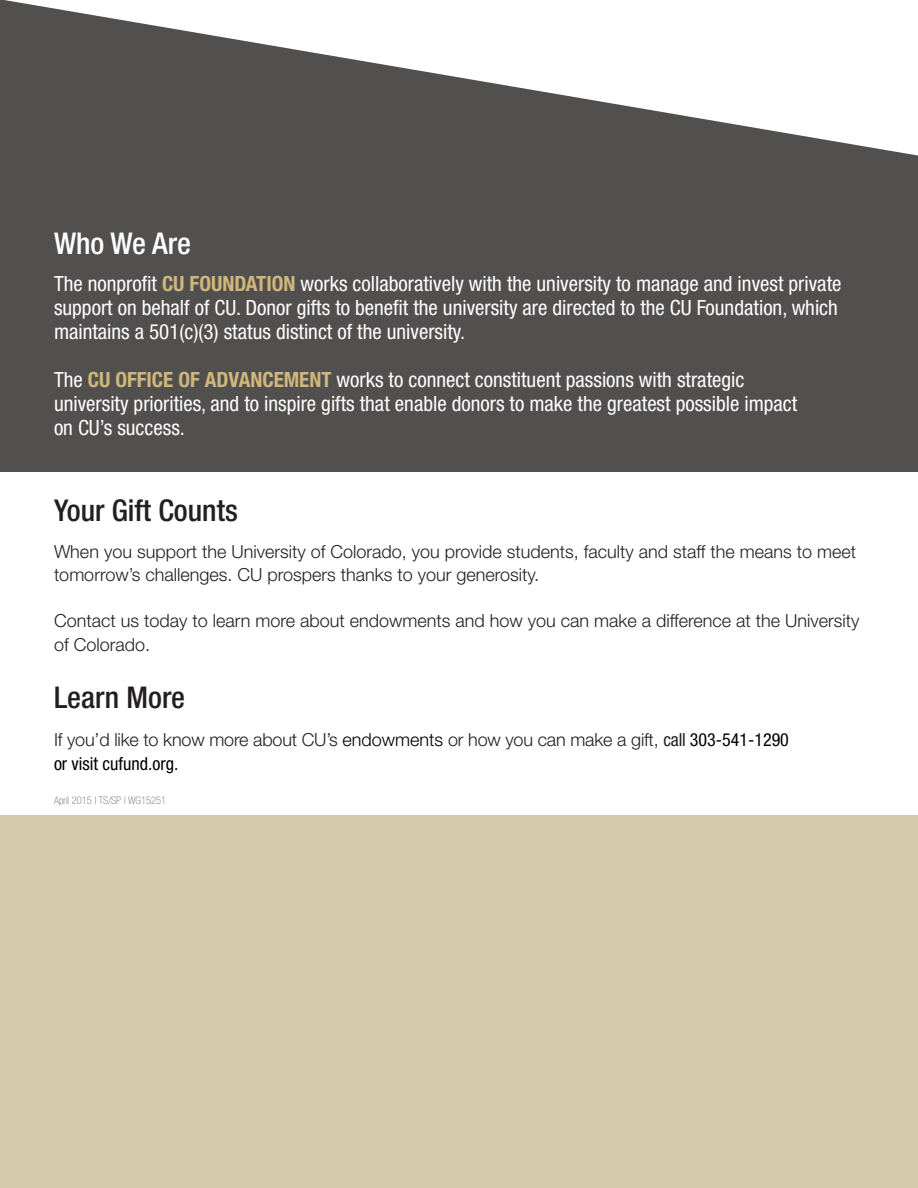
<style>
.page{position:relative;width:918px;height:1188px;background:#fff}
.page>*{position:absolute;margin:0;border:0;box-sizing:border-box;transform-origin:0 0}
.body{font:500 condensed 30px "Helvetica Neue LT Std";color:#231f20}
.body-2{font:500 condensed 30px "Helvetica Neue LT Std";color:#fff}
.body-3{font:condensed 21px/24px "Helvetica Neue LT Std";color:#fff}
.body-4{font:300 18px/23.2px "Helvetica Neue LT Std";color:#231f20}
.t1{font:100 condensed 10.5px "Helvetica Neue LT Std";color:#636366}
.s1{font-weight:700;color:#cfb77b}
.s2{color:#000}
.s3{font-weight:400;font-stretch:condensed}
.s4{font-weight:400;font-stretch:condensed;color:#000}
</style>
<div class="page">
<svg style="left:0;top:0;width:918px;height:472px;fill:#524f4f"></svg>
<div style="left:0;top:815px;width:918px;height:373px;background:#d4c9ac"></div>
<p class="body-2" style="left:54px;top:225px;width:139px">Who We Are</p>
<p class="body-3" style="left:54px;top:272px;width:789px">The nonprofit <span class="s1">CU FOUNDATION</span> works collaboratively with the university to manage and invest private support on behalf of CU. Donor gifts to benefit the university are directed to the CU Foundation, which maintains a 501(c)(3) status distinct of the university.</p>
<p class="body-3" style="left:54px;top:368px;width:745px">The <span class="s1">CU OFFICE OF ADVANCEMENT</span> works to connect constituent passions with strategic university priorities, and to inspire gifts that enable donors to make the greatest possible impact on CU’s success.</p>
<p class="body" style="left:54px;top:492px;width:185px">Your Gift Counts</p>
<p class="body-4" style="left:54px;top:539px;width:804px">When you support the University of Colorado, you provide students, faculty and staff the means to meet tomorrow’s challenges. CU prospers thanks to your generosity.</p>
<p class="body-4" style="left:54px;top:609px;width:807px">Contact us today to learn more about endowments and how you can make a difference at the University of Colorado.</p>
<p class="body" style="left:54px;top:680px;width:133px">Learn More</p>
<p class="body-4" style="left:54px;top:727px;width:736px;line-height:24px">If you’d like to know more about CU’s <span class="s2">endowments</span> or how you can make a gift, <span class="s3">call</span> <span class="s4">303-541-1290 or visit cufund.org.</span></p>
<p class="t1" style="left:54px;top:794px;width:114px">April 2015 | TS/SP | WG15251</p>
</div>
